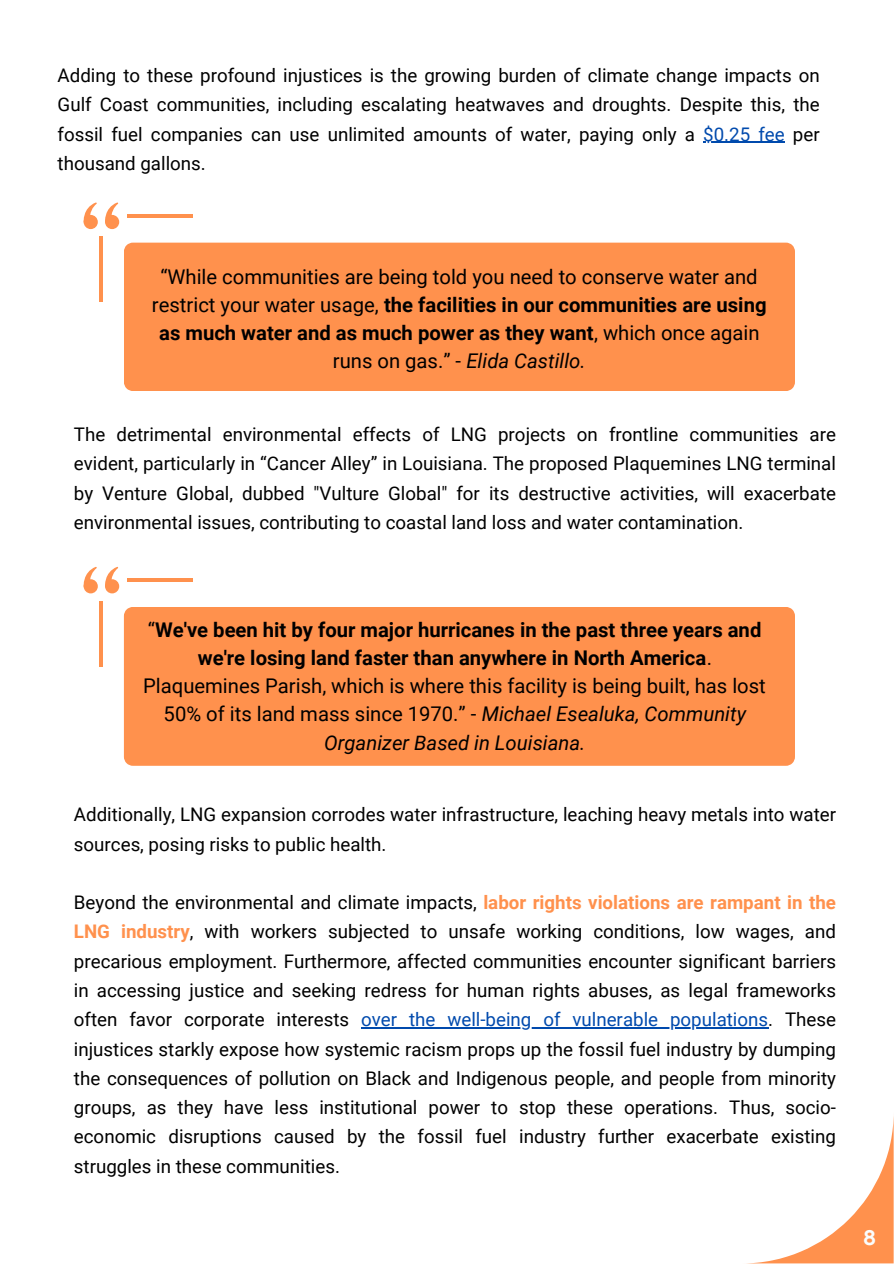
<style>
.page{position:relative;width:894px;height:1264px;background:#fff}
.page>*{position:absolute;margin:0;border:0;box-sizing:border-box;transform-origin:0 0}
.t1{font:700 21px "TT Commons Pro";color:#fafdfd}
.t2{font:700 20.25px/28.2px "Roboto";color:#000;text-align:center}
.t3{font:20.25px/28.2px "Roboto";color:#000;text-align:center}
.t4{font:18.75px/29.2px "Roboto";color:#000;text-align:justify}
.s1{color:#004aad}
.s2{font-weight:700}
.s3{font-style:italic}
.s4{font-weight:400}
.s5{font-weight:400;font-style:italic}
.s6{font-weight:700;color:#ff914d}
</style>
<div class="page">
<svg style="left:754px;top:1126px;width:139px;height:137px"></svg>
<div style="left:124px;top:243px;width:670px;height:148px;background:#ff914d"></div>
<div style="left:105px;top:215px;width:14px;height:14px;background:#ff914d;border-radius:50%"></div>
<svg style="left:105px;top:202px;width:13px;height:25px"></svg>
<div style="left:84px;top:215px;width:14px;height:14px;background:#ff914d;border-radius:50%"></div>
<svg style="left:83px;top:202px;width:14px;height:25px"></svg>
<hr style="left:100px;top:236px;width:3px;height:66px;background:#ff914d">
<hr style="left:127px;top:214px;width:65px;height:4px;background:#ff914d">
<hr style="left:703px;top:142px;width:81px;height:1px;background:#004aad">
<hr style="left:361px;top:1027px;width:407px;height:1px;background:#004aad">
<div style="left:124px;top:607px;width:670px;height:158px;background:#ff914d"></div>
<div style="left:105px;top:579px;width:14px;height:14px;background:#ff914d;border-radius:50%"></div>
<svg style="left:105px;top:566px;width:13px;height:25px"></svg>
<div style="left:84px;top:579px;width:14px;height:14px;background:#ff914d;border-radius:50%"></div>
<svg style="left:83px;top:566px;width:14px;height:25px"></svg>
<hr style="left:100px;top:601px;width:3px;height:65px;background:#ff914d">
<hr style="left:127px;top:578px;width:65px;height:4px;background:#ff914d">
<h1 class="t4" style="left:58px;top:61px;width:763px">Adding to these profound injustices is the growing burden of climate change impacts on Gulf Coast communities, including escalating heatwaves and droughts. Despite this, the fossil fuel companies can use unlimited amounts of water, paying only a <span class="s1">$0.25 fee</span> per</h1>
<h1 class="t4" style="left:58px;top:149px;width:150px">thousand gallons.</h1>
<p class="t3" style="left:152px;top:263px;width:616px">“While communities are being told you need to conserve water and restrict your water usage, <span class="s2">the facilities in our communities are using as much water and as much power as they want</span>, which once again runs on gas.” - <span class="s3">Elida Castillo.</span></p>
<h1 class="t4" style="left:74px;top:420px;width:763px">The detrimental environmental effects of LNG projects on frontline communities are evident, particularly in “Cancer Alley” in Louisiana. The proposed Plaquemines LNG terminal by Venture Global, dubbed "Vulture Global" for its destructive activities, will exacerbate environmental issues, contributing to coastal land loss and water contamination.</h1>
<p class="t2" style="left:143px;top:616px;width:624px"><span class="s4">“</span>We've been hit by four major hurricanes in the past three years and we're losing land faster than anywhere in North America<span class="s4">.<br>Plaquemines Parish, which is where this facility is being built, has lost 50% of its land mass since 1970.” -</span> <span class="s5">Michael Esealuka, Community Organizer Based in Louisiana.</span></p>
<h1 class="t4" style="left:74px;top:800px;width:763px">Additionally, LNG expansion corrodes water infrastructure, leaching heavy metals into water sources, posing risks to public health.</h1>
<p class="t4" style="left:74px;top:888px;width:763px">Beyond the environmental and climate impacts, <span class="s6">labor rights violations are rampant in the LNG industry</span>, with workers subjected to unsafe working conditions, low wages, and precarious employment. Furthermore, affected communities encounter significant barriers in accessing justice and seeking redress for human rights abuses, as legal frameworks often favor corporate interests</p>
<h1 class="t4" style="left:74px;top:1005px;width:763px;text-indent:287px"><span class="s1">over the well-being of vulnerable populations</span>. These injustices starkly expose how systemic racism props up the fossil fuel industry by dumping the consequences of pollution on Black and Indigenous people, and people from minority groups, as they have less institutional power to stop these operations. Thus, socio&shy;economic disruptions caused by the fossil fuel industry further exacerbate existing struggles in these communities.</h1>
<h1 class="t1" style="left:863px;top:1223px;width:14px">8</h1>
</div>
